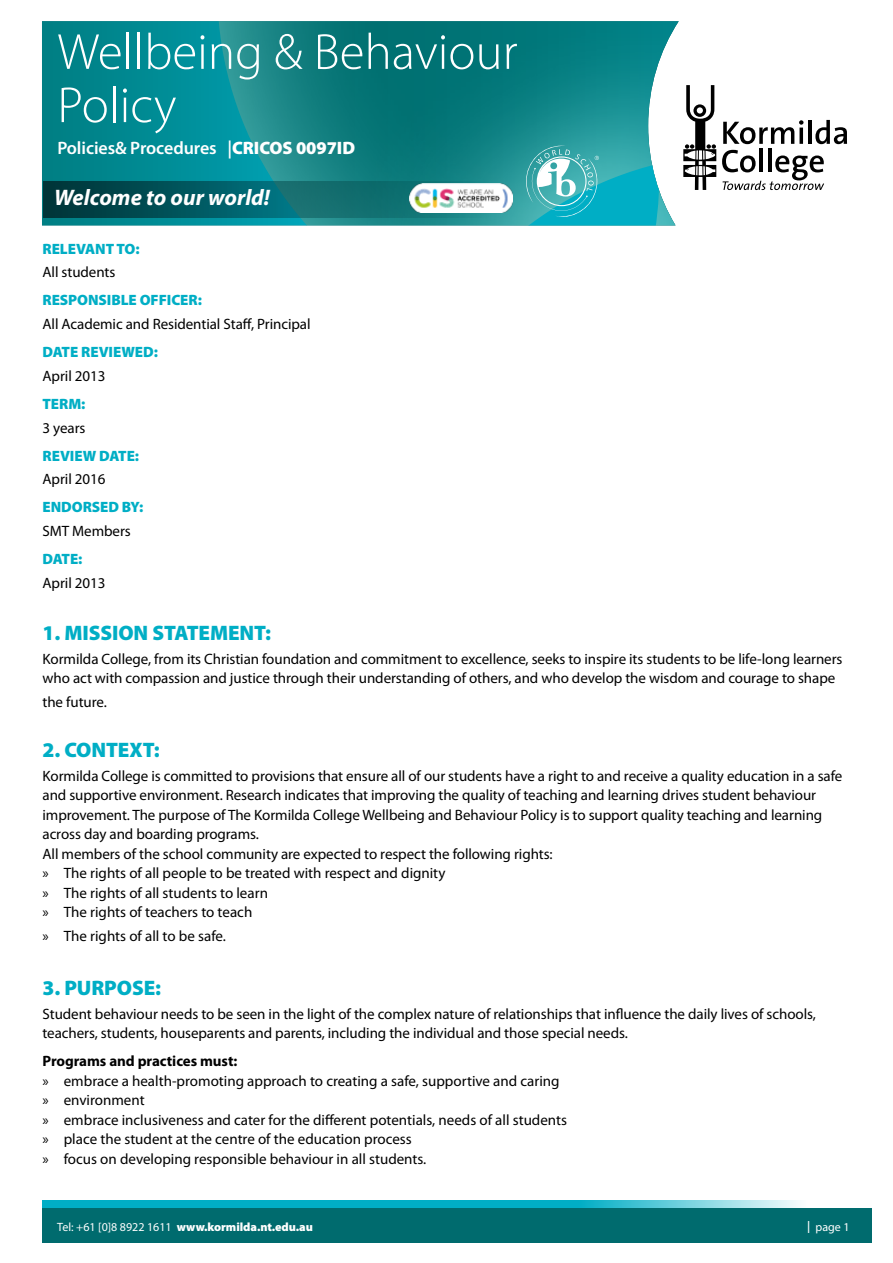
<style>
.page{position:relative;width:893px;height:1263px;background:#fff}
.page>*{position:absolute;margin:0;border:0;box-sizing:border-box;transform-origin:0 0}
.t1{font:300 51px/53.2px "Myriad Pro";color:#fff}
.t2{font:italic 700 22.5px "Myriad Pro";color:#fff}
.t3{font:900 21px "Myriad Pro";letter-spacing:-.005em;color:#00aec5}
.t4{font:600 18px "Myriad Pro";letter-spacing:-.005em;color:#fff}
.t5{font:15px/19.5px "Myriad Pro";letter-spacing:-.005em;color:#000}
.t6{font:900 15px "Myriad Pro";letter-spacing:-.005em;color:#00aec5}
.t7{font:700 15px "Myriad Pro";letter-spacing:-.005em;color:#000}
.t8{font:900 12px "Myriad Pro";letter-spacing:-.005em;color:#fff}
.t9{font:12px "Myriad Pro";color:#fff}
.s1{font-weight:900}
.s2{font-weight:400}
.s3{font-weight:600}
</style>
<div class="page">
<svg style="left:43px;top:1200px;width:757px;height:8px;background:#23b9cc"></svg>
<div style="left:43px;top:1208px;width:829px;height:34px;background:#006b6e"></div>
<div style="left:216px;top:21px;width:463px;height:204px;background:#86d0cc;opacity:.75"></div>
<svg style="left:42px;top:21px;width:265px;height:204px;background:#088a91"></svg>
<div style="left:343px;top:21px;width:336px;height:204px;background:#86d0cc;opacity:.9"></div>
<svg style="left:723px;top:120px;width:80px;height:24px"></svg>
<svg style="left:799px;top:128px;width:4px;height:16px"></svg>
<hr style="left:808px;top:120px;width:4px;height:24px;background:#000">
<svg style="left:815px;top:120px;width:32px;height:24px"></svg>
<hr style="left:759px;top:148px;width:4px;height:24px;background:#000">
<hr style="left:768px;top:148px;width:3px;height:24px;background:#000">
<svg style="left:683px;top:85px;width:33px;height:105px"></svg>
<svg style="left:722px;top:150px;width:102px;height:40px"></svg>
<svg style="left:43px;top:181px;width:445px;height:36px;background:#065d62"></svg>
<svg style="left:495px;top:146px;width:164px;height:79px;background:#37b1ba"></svg>
<img style="left:409px;top:183px;width:103px;height:30px">
<h1 class="t1" style="left:57px;top:25px;width:462px">Wellbeing &amp; Behaviour<br>Policy</h1>
<p class="t4" style="left:57px;top:137px;width:299px">Policies&amp; Procedures |<span class="s1">CRICOS 0097ID</span></p>
<h2 class="t2" style="left:54px;top:183px;width:217px">Welcome to our world!</h2>
<p class="t6" style="left:43px;top:239px;width:99px">RELEVANT TO:</p>
<p class="t5" style="left:43px;top:262px;width:74px">All students</p>
<p class="t6" style="left:43px;top:290px;width:161px">RESPONSIBLE OFFICER:</p>
<p class="t5" style="left:43px;top:314px;width:270px">All Academic and Residential Staff, Principal</p>
<p class="t6" style="left:43px;top:342px;width:117px">DATE REVIEWED:</p>
<p class="t5" style="left:43px;top:366px;width:64px">April 2013</p>
<p class="t6" style="left:43px;top:394px;width:45px">TERM:</p>
<p class="t5" style="left:43px;top:418px;width:44px">3 years</p>
<p class="t6" style="left:43px;top:446px;width:98px">REVIEW DATE:</p>
<p class="t5" style="left:43px;top:469px;width:64px">April 2016</p>
<p class="t6" style="left:43px;top:497px;width:102px">ENDORSED BY:</p>
<p class="t5" style="left:43px;top:521px;width:90px">SMT Members</p>
<p class="t6" style="left:43px;top:549px;width:42px">DATE:</p>
<p class="t5" style="left:43px;top:573px;width:64px">April 2013</p>
<h3 class="t3" style="left:43px;top:619px;width:230px">1. MISSION STATEMENT:</h3>
<p class="t5" style="left:43px;top:649px;width:801px">Kormilda College, from its Christian foundation and commitment to excellence, seeks to inspire its students to be life-long learners who act with compassion and justice through their understanding of others, and who develop the wisdom and courage to shape</p>
<p class="t5" style="left:43px;top:692px;width:66px">the future.</p>
<h3 class="t3" style="left:43px;top:736px;width:119px">2. CONTEXT:</h3>
<p class="t5" style="left:43px;top:765px;width:801px">Kormilda College is committed to provisions that ensure all of our students have a right to and receive a quality education in a safe and supportive environment. Research indicates that improving the quality of teaching and learning drives student behaviour improvement. The purpose of The Kormilda College Wellbeing and Behaviour Policy is to support quality teaching and learning across day and boarding programs.<br>All members of the school community are expected to respect the following rights:<br>» The rights of all people to be treated with respect and dignity<br>» The rights of all students to learn<br>» The rights of teachers to teach</p>
<p class="t5" style="left:43px;top:926px;width:185px">» The rights of all to be safe.</p>
<h3 class="t3" style="left:43px;top:974px;width:120px">3. PURPOSE:</h3>
<p class="t5" style="left:43px;top:1003px;width:775px">Student behaviour needs to be seen in the light of the complex nature of relationships that influence the daily lives of schools, teachers, students, houseparents and parents, including the individual and those special needs.</p>
<p class="t7" style="left:43px;top:1051px;width:196px">Programs and practices must:</p>
<p class="t5" style="left:43px;top:1070px;width:526px">» embrace a health-promoting approach to creating a safe, supportive and caring » environment<br>» embrace inclusiveness and cater for the different potentials, needs of all students » place the student at the centre of the education process<br>» focus on developing responsible behaviour in all students.</p>
<p class="t8" style="left:57px;top:1219px;width:257px"><span class="s2">Tel: +61 [0]8 8922 1611</span> www.kormilda.nt.edu.au</p>
<p class="t9" style="left:807px;top:1220px;width:44px"><span class="s3">|</span> page 1</p>
</div>
